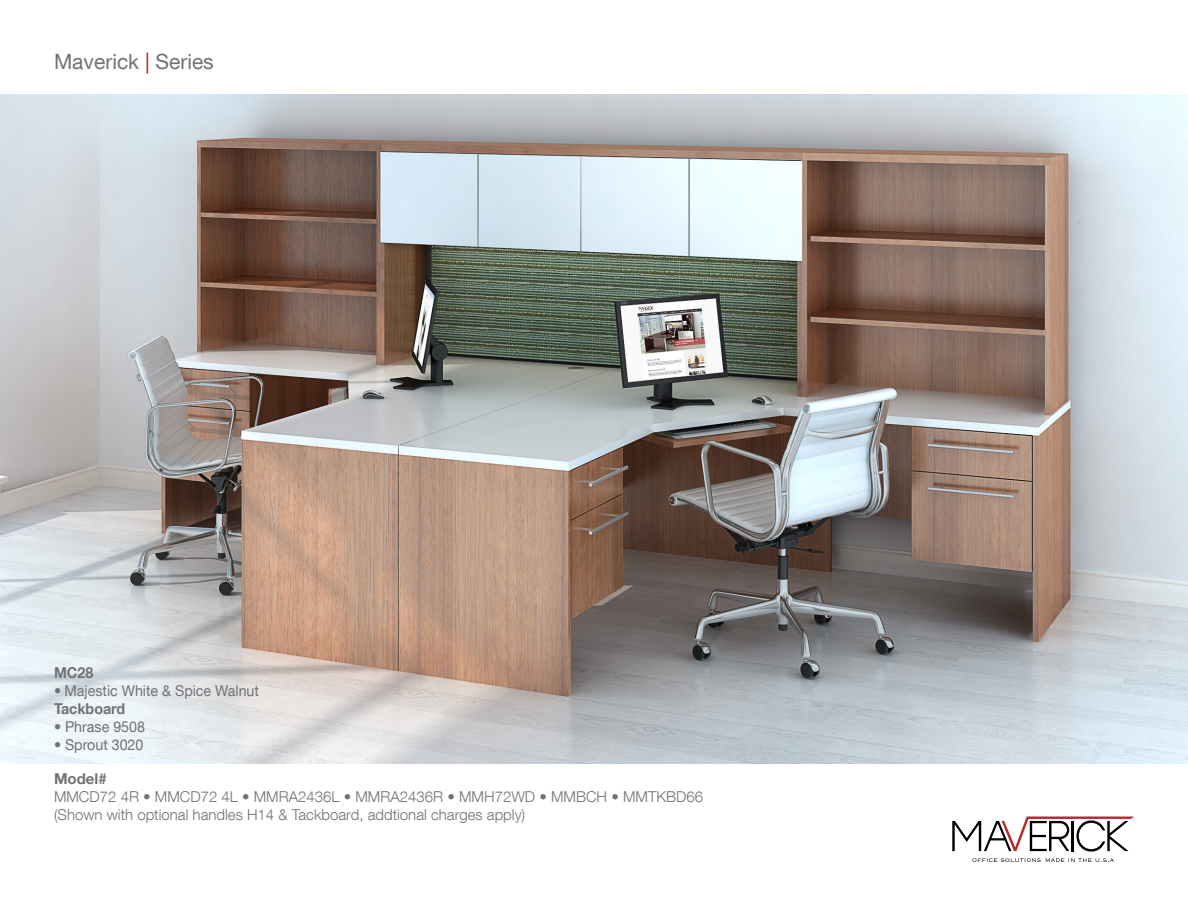
<style>
.page{position:relative;width:1188px;height:918px;background:#fff}
.page>*{position:absolute;margin:0;border:0;box-sizing:border-box;transform-origin:0 0}
.t1{font:21px "Helvetica Neue LT Com";color:#717275}
.t2{font:300 15px/18px "Helvetica Neue LT Com";color:#717275}
.t3{font:15px "Helvetica Neue LT Com";color:#717275;scale:.95 1}
.t4{font:700 15px "Helvetica Neue LT Com";color:#717275;scale:.95 1}
.s1{color:#be1d2c}
.s2{font-weight:300;font-stretch:condensed}
.s3{font-weight:700}
</style>
<div class="page">
<img style="left:0;top:94px;width:1188px;height:669px">
<svg style="left:952px;top:817px;width:182px;height:35px"></svg>
<svg style="left:972px;top:858px;width:142px;height:4px"></svg>
<p class="t1" style="left:54px;top:49px;width:161px">Maverick <span class="s1">|</span> Series</p>
<p class="t4" style="left:54px;top:663px;width:43px">MC28</p>
<p class="t3" style="left:54px;top:682px;width:217px"><span class="s2">•</span> Majestic White &amp; Spice Walnut</p>
<p class="t4" style="left:54px;top:699px;width:76px">Tackboard</p>
<p class="t3" style="left:54px;top:718px;width:97px">• Phrase 9508</p>
<p class="t3" style="left:54px;top:736px;width:96px">• Sprout 3020</p>
<p class="t2" style="left:54px;top:770px;width:651px"><span class="s3">Model#<br></span>MMCD72 4R • MMCD72 4L • MMRA2436L • MMRA2436R • MMH72WD • MMBCH • MMTKBD66</p>
<p class="t2" style="left:54px;top:806px;width:473px">(Shown with optional handles H14 &amp; Tackboard, addtional charges apply)</p>
</div>
